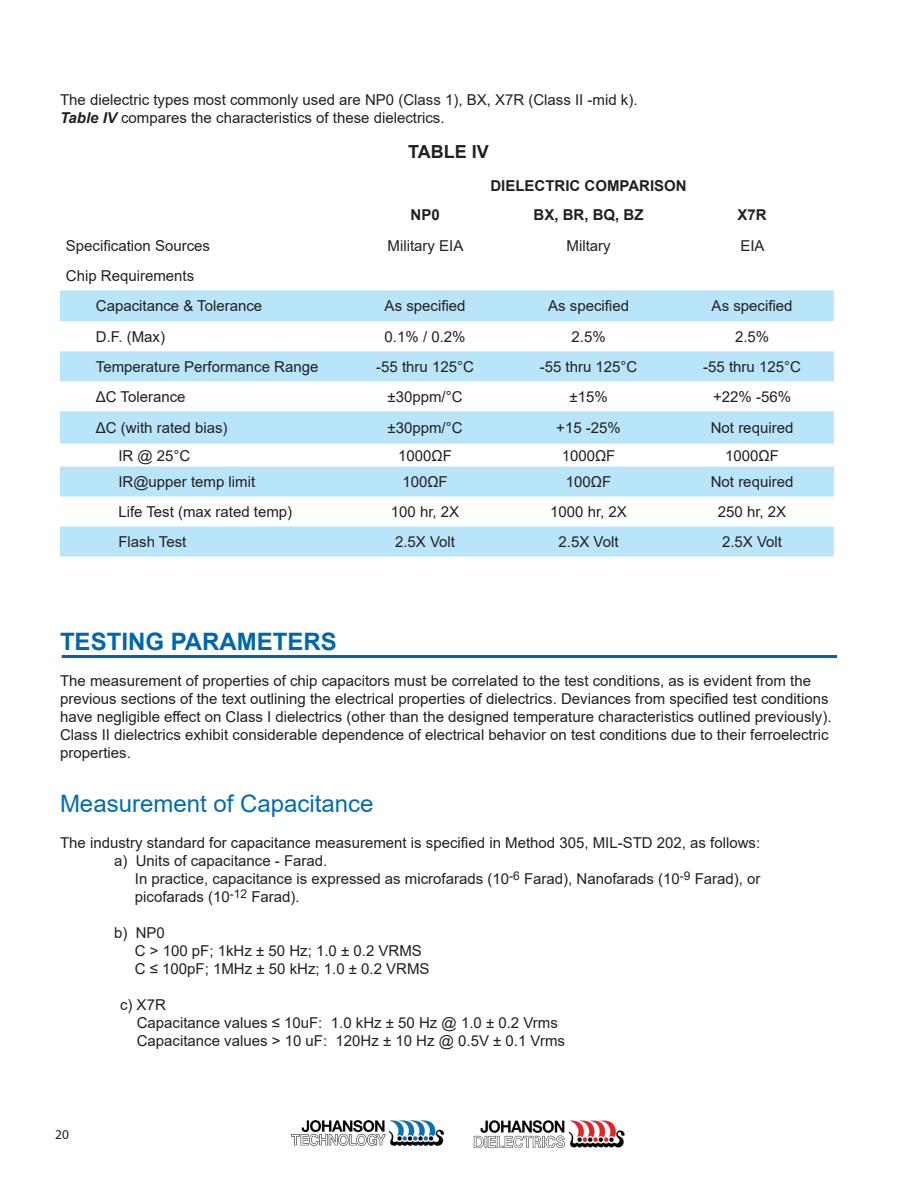
<style>
.page{position:relative;width:918px;height:1188px;background:#fff}
.page>*{position:absolute;margin:0;border:0;box-sizing:border-box;transform-origin:0 0}
.t1{font:24px "Arial";color:#006cb8}
.t2{font:700 24px "Arial";color:#0067ae}
.t3{font:700 18px "Arial";color:#231f20}
.t4{font:15px/18px "Arial";color:#231f20}
.t5{font:700 15px "Arial";color:#231f20}
.t6{font:13.5px "Myriad Pro";color:#231f20}
.s1{font-weight:700;font-style:italic}
</style>
<div class="page">
<img style="left:292px;top:1120px;width:152px;height:26px">
<img style="left:473px;top:1120px;width:152px;height:28px">
<svg style="left:60px;top:290px;width:774px;height:267px;fill:#b9e5fa"></svg>
<hr style="left:62px;top:655px;width:775px;height:3px;background:#0067ae">
<p class="t4" style="left:60px;top:91px;width:579px">The dielectric types most commonly used are NP0 (Class 1), BX, X7R (Class II -mid k).</p>
<p class="t4" style="left:60px;top:109px;width:386px"><span class="s1">Table IV</span> compares the characteristics of these dielectrics.</p>
<p class="t3" style="left:408px;top:139px;width:82px">TABLE IV</p>
<p class="t5" style="left:490px;top:175px;width:198px">DIELECTRIC COMPARISON</p>
<p class="t5" style="left:411px;top:205px;width:31px">NP0</p>
<p class="t5" style="left:534px;top:205px;width:112px">BX, BR, BQ, BZ</p>
<p class="t5" style="left:738px;top:205px;width:31px">X7R</p>
<p class="t4" style="left:66px;top:236px;width:146px">Specification Sources</p>
<p class="t4" style="left:388px;top:236px;width:77px">Military EIA</p>
<p class="t4" style="left:567px;top:236px;width:46px">Miltary</p>
<p class="t4" style="left:740px;top:236px;width:26px">EIA</p>
<p class="t4" style="left:66px;top:266px;width:130px">Chip Requirements</p>
<p class="t4" style="left:96px;top:297px;width:168px">Capacitance &amp; Tolerance</p>
<p class="t4" style="left:385px;top:297px;width:82px">As specified</p>
<p class="t4" style="left:548px;top:297px;width:82px">As specified</p>
<p class="t4" style="left:712px;top:297px;width:82px">As specified</p>
<p class="t4" style="left:96px;top:327px;width:71px">D.F. (Max)</p>
<p class="t4" style="left:385px;top:327px;width:82px">0.1% / 0.2%</p>
<p class="t4" style="left:572px;top:327px;width:36px">2.5%</p>
<p class="t4" style="left:735px;top:327px;width:36px">2.5%</p>
<p class="t4" style="left:96px;top:357px;width:224px">Temperature Performance Range</p>
<p class="t4" style="left:376px;top:357px;width:99px">-55 thru 125°C</p>
<p class="t4" style="left:540px;top:357px;width:99px">-55 thru 125°C</p>
<p class="t4" style="left:703px;top:357px;width:99px">-55 thru 125°C</p>
<p class="t4" style="left:96px;top:387px;width:91px">ΔC Tolerance</p>
<p class="t4" style="left:388px;top:387px;width:77px">±30ppm/°C</p>
<p class="t4" style="left:569px;top:387px;width:40px">±15%</p>
<p class="t4" style="left:713px;top:387px;width:79px">+22% -56%</p>
<p class="t4" style="left:96px;top:419px;width:133px">ΔC (with rated bias)</p>
<p class="t4" style="left:388px;top:419px;width:77px">±30ppm/°C</p>
<p class="t4" style="left:556px;top:419px;width:66px">+15 -25%</p>
<p class="t4" style="left:711px;top:419px;width:84px">Not required</p>
<p class="t4" style="left:118px;top:446px;width:74px">IR @ 25°C</p>
<p class="t4" style="left:398px;top:446px;width:55px">1000ΩF</p>
<p class="t4" style="left:562px;top:446px;width:55px">1000ΩF</p>
<p class="t4" style="left:725px;top:446px;width:55px">1000ΩF</p>
<p class="t4" style="left:118px;top:473px;width:138px">IR@upper temp limit</p>
<p class="t4" style="left:402px;top:473px;width:47px">100ΩF</p>
<p class="t4" style="left:566px;top:473px;width:47px">100ΩF</p>
<p class="t4" style="left:711px;top:473px;width:84px">Not required</p>
<p class="t4" style="left:118px;top:503px;width:175px">Life Test (max rated temp)</p>
<p class="t4" style="left:391px;top:503px;width:70px">100 hr, 2X</p>
<p class="t4" style="left:550px;top:503px;width:78px">1000 hr, 2X</p>
<p class="t4" style="left:718px;top:503px;width:70px">250 hr, 2X</p>
<p class="t4" style="left:118px;top:533px;width:70px">Flash Test</p>
<p class="t4" style="left:395px;top:533px;width:62px">2.5X Volt</p>
<p class="t4" style="left:559px;top:533px;width:62px">2.5X Volt</p>
<p class="t4" style="left:722px;top:533px;width:62px">2.5X Volt</p>
<p class="t2" style="left:60px;top:625px;width:278px">TESTING PARAMETERS</p>
<p class="t4" style="left:60px;top:672px;width:773px">The measurement of properties of chip capacitors must be correlated to the test conditions, as is evident from the previous sections of the text outlining the electrical properties of dielectrics. Deviances from specified test conditions have negligible effect on Class I dielectrics (other than the designed temperature characteristics outlined previously).<br>Class II dielectrics exhibit considerable dependence of electrical behavior on test conditions due to their ferroelectric properties.</p>
<p class="t1" style="left:60px;top:787px;width:315px">Measurement of Capacitance</p>
<p class="t4" style="left:60px;top:834px;width:702px">The industry standard for capacitance measurement is specified in Method 305, MIL-STD 202, as follows:</p>
<p class="t4" style="left:114px;top:852px;width:215px">a) Units of capacitance - Farad.</p>
<p class="t4" style="left:135px;top:870px;width:627px">In practice, capacitance is expressed as microfarads (10<sup>-6</sup> Farad), Nanofarads (10<sup>-9</sup> Farad), or</p>
<p class="t4" style="left:135px;top:888px;width:166px">picofarads (10<sup>-12</sup> Farad).</p>
<p class="t4" style="left:114px;top:924px;width:52px">b) NP0</p>
<p class="t4" style="left:135px;top:942px;width:289px">C &gt; 100 pF; 1kHz ± 50 Hz; 1.0 ± 0.2 VRMS</p>
<p class="t4" style="left:135px;top:960px;width:296px">C ≤ 100pF; 1MHz ± 50 kHz; 1.0 ± 0.2 VRMS</p>
<p class="t4" style="left:120px;top:996px;width:47px">c) X7R</p>
<p class="t4" style="left:137px;top:1014px;width:423px">Capacitance values ≤ 10uF: 1.0 kHz ± 50 Hz @ 1.0 ± 0.2 Vrms</p>
<p class="t4" style="left:137px;top:1032px;width:430px">Capacitance values &gt; 10 uF: 120Hz ± 10 Hz @ 0.5V ± 0.1 Vrms</p>
<p class="t6" style="left:55px;top:1126px;width:15px">20</p>
</div>
